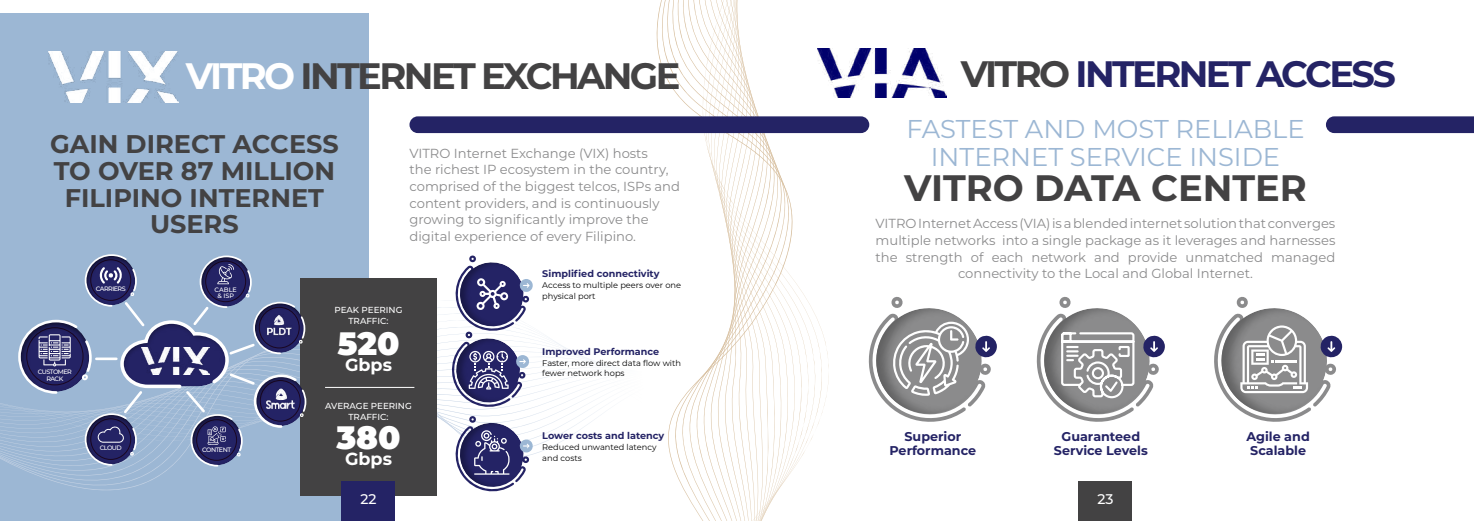
<style>
.page{position:relative;width:1474px;height:521px;background:#fff}
.page>*{position:absolute;margin:0;border:0;box-sizing:border-box;transform-origin:0 0}
.t1{font:700 36.75px "Montserrat";letter-spacing:-.07em;color:#434243}
.t2{font:700 36.75px "Montserrat";letter-spacing:-.07em;color:#242365}
.t3{font:700 36.75px "Montserrat";color:#434243}
.t4{font:900 32.38px "Montserrat";color:#fff}
.t5{font:25.72px/28px "Montserrat";color:#9cb7d4;text-align:center}
.t6{font:700 25.55px/26.8px "Montserrat";color:#434243;text-align:center}
.t7{font:700 17.5px "Montserrat";color:#fff}
.t8{font:500 14px "Montserrat";color:#fff}
.t9{font:13.12px/16.6px "Montserrat";color:#8b8b8c}
.t10{font:700 12.69px/14.2px "Montserrat";color:#242365;text-align:center}
.t11{font:700 9.62px "Montserrat";color:#242365}
.t12{font:500 8.75px/10.5px "Montserrat";color:#fff;text-align:center}
.t13{font:8.22px/10.8px "Montserrat";color:#000}
.t14{font:500 6.39px/6.4px "Montserrat";letter-spacing:-.08em;color:#fff;text-align:center}
.t15{font:500 6.39px/6.4px "Montserrat";color:#fff;text-align:center}
.s1{color:#fff}
.s2{color:#434243}
</style>
<div class="page">
<svg style="left:648px;top:0;width:157px;height:521px"></svg>
<div style="left:0;top:14px;width:368px;height:507px;background:#9cb7d4"></div>
<svg style="left:648px;top:305px;width:155px;height:8px"></svg>
<svg style="left:648px;top:313px;width:160px;height:10px"></svg>
<svg style="left:648px;top:323px;width:165px;height:7px"></svg>
<svg style="left:0;top:332px;width:829px;height:166px"></svg>
<div style="left:409px;top:116px;width:460px;height:17px;background:#242365;border-radius:8px"></div>
<svg style="left:1326px;top:116px;width:147px;height:17px;background:#2b2a6a"></svg>
<div style="left:300px;top:278px;width:137px;height:218px;background:#434243"></div>
<div style="left:342px;top:482px;width:53px;height:39px;background:#242365"></div>
<svg style="left:436px;top:255px;width:102px;height:243px"></svg>
<div style="left:1078px;top:482px;width:54px;height:39px;background:#434243"></div>
<svg style="left:868px;top:296px;width:129px;height:126px"></svg>
<svg style="left:1036px;top:296px;width:129px;height:126px"></svg>
<svg style="left:1214px;top:297px;width:129px;height:125px"></svg>
<hr style="left:1275px;top:360px;width:22px;height:3px;background:#fff">
<hr style="left:325px;top:387px;width:89px;height:1px;background:#fff">
<div style="left:13px;top:313px;width:85px;height:79px;background:#9cb7d4"></div>
<svg style="left:17px;top:254px;width:290px;height:213px"></svg>
<img style="left:49px;top:51px;width:129px;height:51px">
<img style="left:817px;top:49px;width:129px;height:49px">
<h1 class="t1" style="left:186px;top:49px;width:496px"><span class="s1">VITRO</span> INTERNET EXCHANGE</h1>
<h3 class="t6" style="left:50px;top:129px;width:290px">GAIN DIRECT ACCESS<br>TO OVER 87 MILLION<br>FILIPINO INTERNET<br>USERS</h3>
<p class="t14" style="left:96px;top:285px;width:31px">CARRIERS</p>
<p class="t15" style="left:215px;top:286px;width:24px">CABLE &amp; ISP</p>
<p class="t9" style="left:409px;top:144px;width:272px">VITRO Internet Exchange (VIX) hosts<br>the richest IP ecosystem in the country, comprised of the biggest telcos, ISPs and content providers, and is continuously growing to significantly improve the digital experience of every Filipino.</p>
<p class="t11" style="left:542px;top:267px;width:119px">Simplified connectivity</p>
<p class="t13" style="left:542px;top:279px;width:140px">Access to multiple peers over one physical port</p>
<p class="t14" style="left:38px;top:368px;width:36px">CUSTOMER<br>RACK</p>
<p class="t14" style="left:100px;top:444px;width:23px">CLOUD</p>
<p class="t14" style="left:202px;top:446px;width:30px">CONTENT</p>
<p class="t12" style="left:334px;top:305px;width:70px">PEAK PEERING<br>TRAFFIC:</p>
<h2 class="t4" style="left:337px;top:320px;width:63px">520</h2>
<h3 class="t7" style="left:345px;top:352px;width:48px">Gbps</h3>
<p class="t12" style="left:325px;top:401px;width:88px">AVERAGE PEERING<br>TRAFFIC:</p>
<h2 class="t4" style="left:336px;top:413px;width:66px">380</h2>
<h3 class="t7" style="left:345px;top:446px;width:48px">Gbps</h3>
<p class="t8" style="left:360px;top:489px;width:18px">22</p>
<p class="t11" style="left:542px;top:345px;width:118px">Improved Performance</p>
<p class="t13" style="left:542px;top:357px;width:140px">Faster, more direct data flow with fewer network hops</p>
<p class="t11" style="left:542px;top:429px;width:123px">Lower costs and latency</p>
<p class="t13" style="left:542px;top:441px;width:116px">Reduced unwanted latency and costs</p>
<h1 class="t2" style="left:960px;top:47px;width:436px"><span class="s2">VITRO</span> INTERNET ACCESS</h1>
<h3 class="t5" style="left:906px;top:114px;width:400px">FASTEST AND MOST RELIABLE<br>INTERNET SERVICE INSIDE</h3>
<h1 class="t3" style="left:904px;top:161px;width:404px">VITRO DATA CENTER</h1>
<p class="t9" style="left:875px;top:215px;width:461px;text-align:center">VITRO Internet Access (VIA) is a blended internet solution that converges multiple networks into a single package as it leverages and harnesses the strength of each network and provide unmatched managed connectivity to the Local and Global Internet.</p>
<p class="t10" style="left:889px;top:429px;width:88px">Superior<br>Performance</p>
<p class="t10" style="left:1053px;top:429px;width:95px">Guaranteed<br>Service Levels</p>
<p class="t10" style="left:1246px;top:429px;width:65px;text-align:left">Agile and<br>Scalable</p>
<p class="t8" style="left:1097px;top:489px;width:18px">23</p>
</div>
